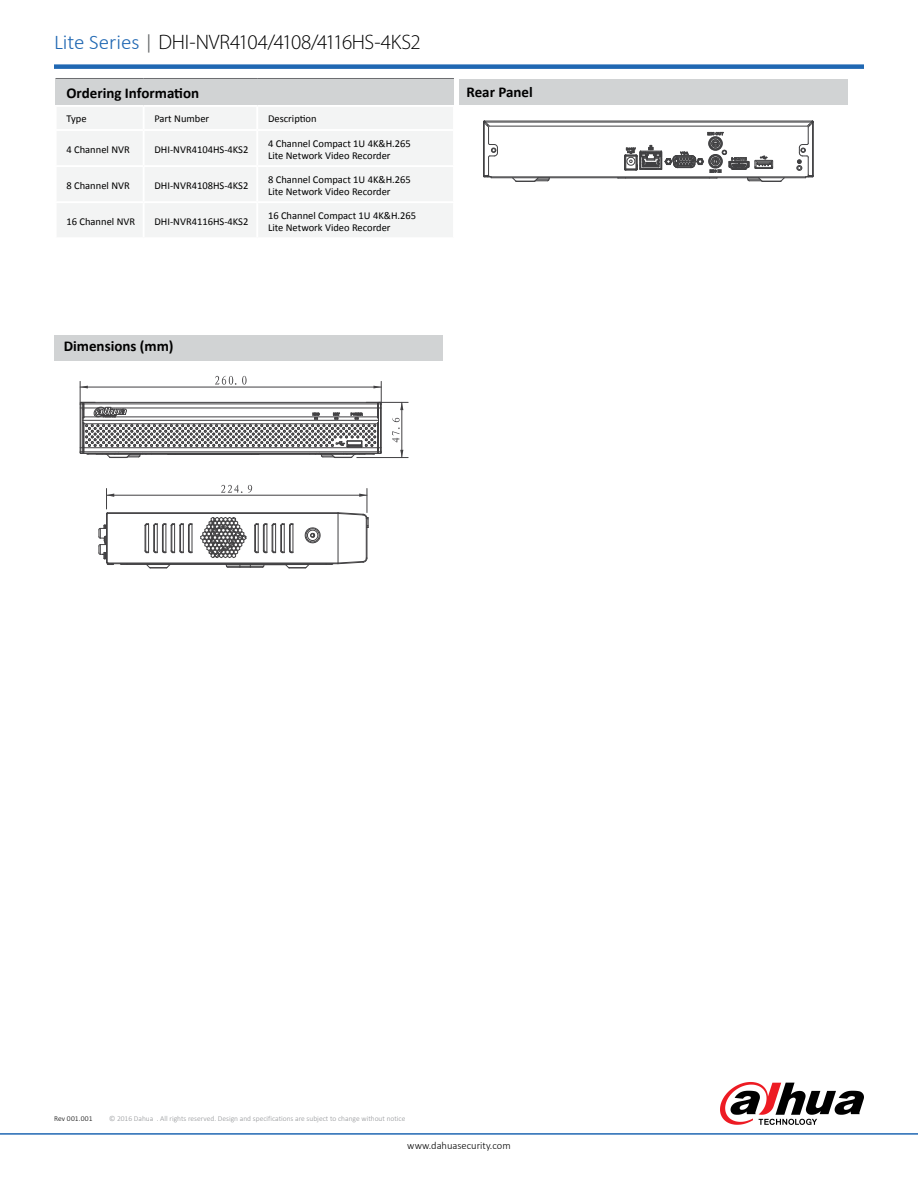
<style>
.page{position:relative;width:918px;height:1188px;background:#fff}
.page>*{position:absolute;margin:0;border:0;box-sizing:border-box;transform-origin:0 0}
.t1{font:300 21px "Myriad Pro";letter-spacing:-.02em;color:#000}
.t2{font:700 15px "Calibri";color:#000}
.t3{font:10.5px/12px "Calibri";color:#000}
.t4{font:300 10.5px "Calibri";color:#000}
.t5{font:300 7.5px "Calibri";color:#939598}
.t6{font:300 7.5px "Calibri";letter-spacing:.015em;color:#000}
.s1{font-family:"Calibri";color:#2068b3}
.s2{font-family:"Calibri";color:#626466}
</style>
<div class="page">
<hr style="left:0;top:1133px;width:918px;height:2px;background:#2068b3">
<div style="left:54px;top:64px;width:810px;height:5px;background:#2068b3"></div>
<div style="left:56px;top:78px;width:398px;height:28px;background:#d1d3d4"></div>
<div style="left:57px;top:107px;width:396px;height:130px;background:#f3f4f4"></div>
<hr style="left:56px;top:78px;width:88px;height:1px;background:#6d6e71">
<hr style="left:144px;top:78px;width:113px;height:1px;background:#6d6e71">
<hr style="left:257px;top:78px;width:197px;height:1px;background:#6d6e71">
<hr style="left:55px;top:105px;width:89px;height:2px;background:#fff">
<hr style="left:55px;top:129px;width:89px;height:2px;background:#fff">
<hr style="left:55px;top:165px;width:89px;height:2px;background:#fff">
<hr style="left:55px;top:201px;width:89px;height:2px;background:#fff">
<hr style="left:144px;top:105px;width:113px;height:2px;background:#fff">
<hr style="left:143px;top:107px;width:2px;height:22px;background:#fff">
<hr style="left:257px;top:105px;width:198px;height:2px;background:#fff">
<hr style="left:256px;top:107px;width:2px;height:22px;background:#fff">
<hr style="left:144px;top:129px;width:113px;height:2px;background:#fff">
<hr style="left:143px;top:131px;width:2px;height:34px;background:#fff">
<hr style="left:144px;top:165px;width:113px;height:2px;background:#fff">
<hr style="left:143px;top:167px;width:2px;height:34px;background:#fff">
<hr style="left:144px;top:201px;width:113px;height:2px;background:#fff">
<hr style="left:143px;top:203px;width:2px;height:34px;background:#fff">
<hr style="left:257px;top:129px;width:198px;height:2px;background:#fff">
<hr style="left:256px;top:131px;width:2px;height:34px;background:#fff">
<hr style="left:257px;top:165px;width:198px;height:2px;background:#fff">
<hr style="left:256px;top:167px;width:2px;height:34px;background:#fff">
<hr style="left:257px;top:201px;width:198px;height:2px;background:#fff">
<hr style="left:256px;top:203px;width:2px;height:34px;background:#fff">
<svg style="left:720px;top:1082px;width:144px;height:43px"></svg>
<svg style="left:221px;top:485px;width:32px;height:8px"></svg>
<hr style="left:107px;top:495px;width:260px;height:1px;background:#414042">
<hr style="left:106px;top:514px;width:1px;height:49px;background:#414042">
<hr style="left:107px;top:514px;width:1px;height:50px;background:#414042">
<hr style="left:228px;top:567px;width:34px;height:1px;background:#414042">
<hr style="left:227px;top:566px;width:37px;height:1px;background:#414042">
<hr style="left:121px;top:564px;width:212px;height:1px;background:#414042">
<hr style="left:108px;top:563px;width:230px;height:1px;background:#414042">
<hr style="left:107px;top:513px;width:231px;height:1px;background:#414042">
<hr style="left:107px;top:512px;width:231px;height:1px;background:#414042">
<hr style="left:338px;top:513px;width:1px;height:51px;background:#414042">
<hr style="left:366px;top:518px;width:1px;height:40px;background:#414042">
<hr style="left:367px;top:518px;width:1px;height:40px;background:#414042">
<svg style="left:146px;top:565px;width:24px;height:4px"></svg>
<svg style="left:145px;top:523px;width:48px;height:30px"></svg>
<svg style="left:262px;top:565px;width:47px;height:4px"></svg>
<svg style="left:326px;top:558px;width:41px;height:7px"></svg>
<svg style="left:338px;top:489px;width:31px;height:39px"></svg>
<svg style="left:305px;top:527px;width:15px;height:17px"></svg>
<svg style="left:254px;top:523px;width:40px;height:30px"></svg>
<svg style="left:200px;top:517px;width:47px;height:41px"></svg>
<svg style="left:99px;top:525px;width:15px;height:40px"></svg>
<svg style="left:106px;top:489px;width:8px;height:26px"></svg>
<svg style="left:80px;top:376px;width:328px;height:82px"></svg>
<div style="left:55px;top:335px;width:388px;height:25px;background:#d1d3d4"></div>
<div style="left:460px;top:80px;width:388px;height:25px;background:#d1d3d4"></div>
<hr style="left:491px;top:178px;width:315px;height:1px;background:#404042">
<hr style="left:488px;top:177px;width:321px;height:1px;background:#404042">
<hr style="left:489px;top:126px;width:318px;height:1px;background:#404042">
<hr style="left:485px;top:122px;width:326px;height:1px;background:#404042">
<hr style="left:484px;top:121px;width:329px;height:1px;background:#404042">
<svg style="left:512px;top:178px;width:38px;height:4px"></svg>
<svg style="left:483px;top:121px;width:15px;height:57px"></svg>
<svg style="left:797px;top:121px;width:17px;height:57px"></svg>
<svg style="left:624px;top:131px;width:160px;height:51px"></svg>
<h1 class="t1" style="left:54px;top:30px;width:368px"><span class="s1">Lite Series</span> <span class="s2">|</span> DHI-NVR4104/4108/4116HS-4KS2</h1>
<h2 class="t2" style="left:66px;top:84px;width:134px">Ordering Information</h2>
<p class="t3" style="left:66px;top:113px;width:22px">Type</p>
<p class="t3" style="left:154px;top:113px;width:56px">Part Number</p>
<p class="t3" style="left:268px;top:113px;width:50px">Description</p>
<p class="t3" style="left:66px;top:143px;width:65px">4 Channel NVR</p>
<p class="t3" style="left:154px;top:143px;width:95px">DHI-NVR4104HS-4KS2</p>
<p class="t3" style="left:268px;top:137px;width:144px">4 Channel Compact 1U 4K&amp;H.265<br>Lite Network Video Recorder</p>
<p class="t3" style="left:66px;top:179px;width:65px">8 Channel NVR</p>
<p class="t3" style="left:154px;top:179px;width:95px">DHI-NVR4108HS-4KS2</p>
<p class="t3" style="left:268px;top:173px;width:144px">8 Channel Compact 1U 4K&amp;H.265<br>Lite Network Video Recorder</p>
<p class="t3" style="left:66px;top:215px;width:70px">16 Channel NVR</p>
<p class="t3" style="left:154px;top:215px;width:95px">DHI-NVR4116HS-4KS2</p>
<p class="t3" style="left:268px;top:209px;width:150px">16 Channel Compact 1U 4K&amp;H.265<br>Lite Network Video Recorder</p>
<h2 class="t2" style="left:64px;top:336px;width:111px">Dimensions (mm)</h2>
<h2 class="t2" style="left:467px;top:82px;width:68px">Rear Panel</h2>
<p class="t6" style="left:54px;top:1113px;width:40px">Rev 001.001</p>
<p class="t5" style="left:109px;top:1113px;width:298px">© 2016 Dahua . All rights reserved. Design and specifications are subject to change without notice</p>
<p class="t4" style="left:407px;top:1139px;width:105px">www.dahuasecurity.com</p>
</div>
